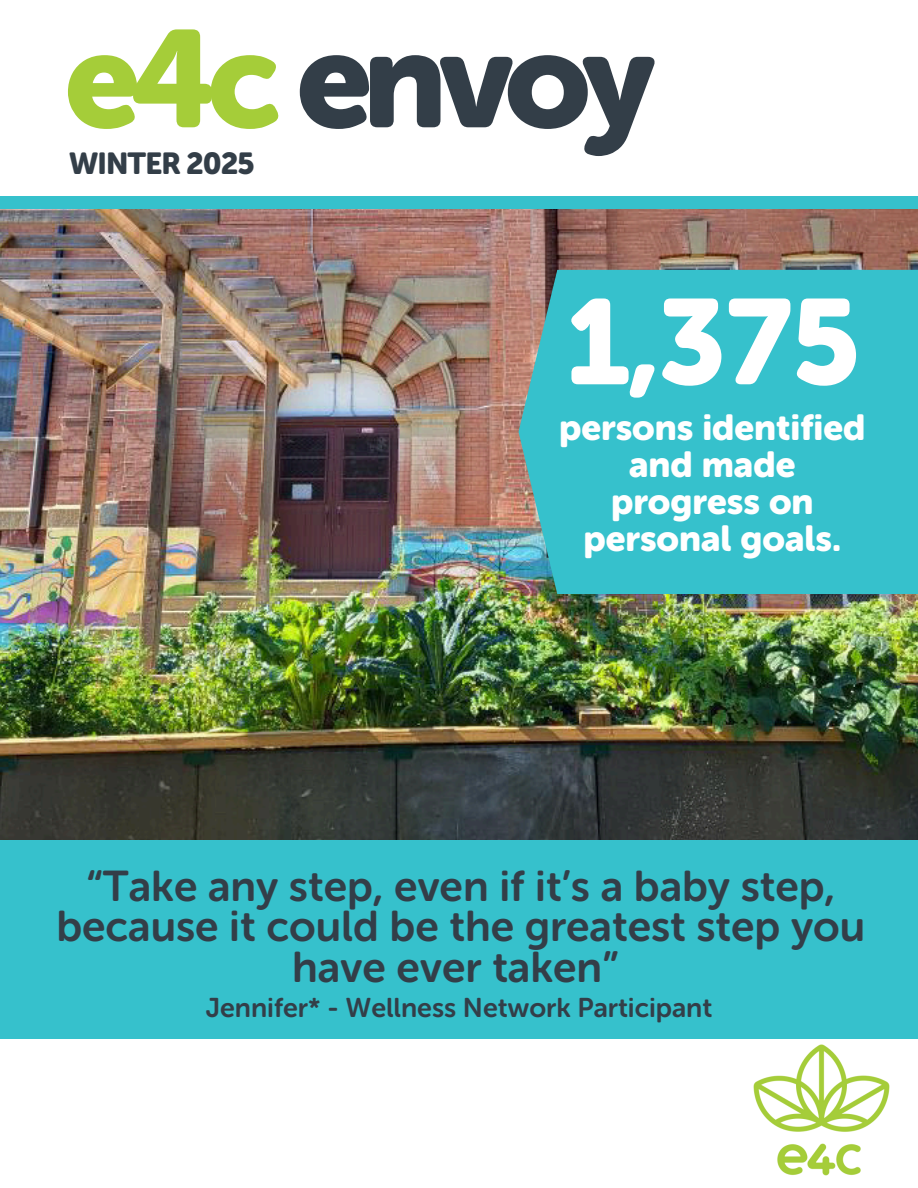
<style>
.page{position:relative;width:918px;height:1188px;background:#fff}
.page>*{position:absolute;margin:0;border:0;box-sizing:border-box;transform-origin:0 0}
.t1{font:136.95px "Museo Sans Rounded 900";letter-spacing:-.065em;color:#333e48}
.t2{font:120px "Museo Sans Rounded 900";color:#fff}
.t3{font:42.75px/40.5px "Museo Sans Rounded 700";color:#333e48;text-align:center}
.t4{font:36px/37.2px "Museo Sans Rounded 900";color:#fff;text-align:center}
.t5{font:30.15px "Museo Sans Rounded 900";letter-spacing:-.03em;color:#333e48}
.t6{font:27px "Museo Sans Rounded 700";color:#333e48}
.s1{color:#a5cd39}
</style>
<div class="page">
<div style="left:0;top:196px;width:918px;height:275px;background:#36c1cc"></div>
<img style="left:0;top:210px;width:918px;height:631px">
<div style="left:0;top:841px;width:918px;height:198px;background:#36c1cc"></div>
<img style="left:754px;top:1045px;width:136px;height:130px">
<svg style="left:519px;top:270px;width:399px;height:324px"></svg>
<h5 class="t1" style="left:65px;top:-1px;width:591px"><span class="s1">e4c</span> envoy</h5>
<p class="t5" style="left:69px;top:145px;width:187px">WINTER 2025</p>
<h3 class="t2" style="left:564px;top:272px;width:297px">1,375</h3>
<p class="t4" style="left:559px;top:409px;width:308px">persons identified and made progress on personal goals.</p>
<h2 class="t3" style="left:56px;top:866px;width:810px">“Take any step, even if it’s a baby step, because it could be the greatest step you have ever taken”</h2>
<h4 class="t6" style="left:206px;top:991px;width:508px">Jennifer* - Wellness Network Participant</h4>
</div>
